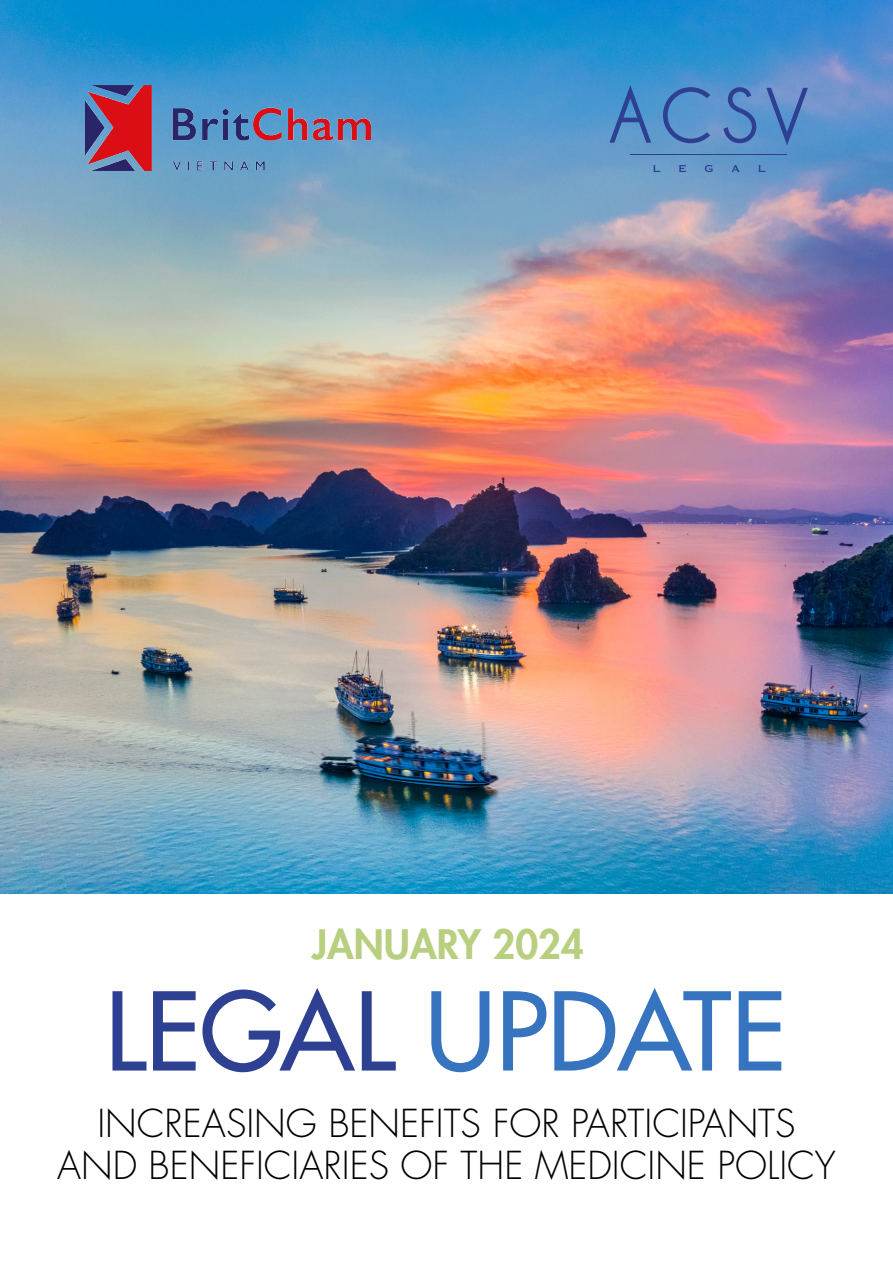
<style>
.page{position:relative;width:893px;height:1263px;background:#fff}
.page>*{position:absolute;margin:0;border:0;box-sizing:border-box;transform-origin:0 0}
.t1{font:500 105.15px "Elle Futura";color:#3674bf}
.t2{font:800 39.45px "Elle Futura";color:#b8cf7f}
.t3{font:300 37.5px "Elle Futura";color:#000}
.s1{color:#2e4092}
</style>
<div class="page">
<img style="left:0;top:0;width:893px;height:894px">
<svg style="left:609px;top:85px;width:42px;height:58px;background:#4883c0"></svg>
<svg style="left:663px;top:87px;width:47px;height:56px;background:#5084c1"></svg>
<svg style="left:723px;top:87px;width:33px;height:56px;background:#527ebd"></svg>
<svg style="left:766px;top:88px;width:42px;height:57px;background:#5683c1"></svg>
<svg style="left:653px;top:165px;width:7px;height:7px"></svg>
<svg style="left:679px;top:165px;width:7px;height:7px"></svg>
<svg style="left:705px;top:165px;width:8px;height:7px"></svg>
<svg style="left:732px;top:165px;width:8px;height:7px"></svg>
<svg style="left:758px;top:165px;width:7px;height:7px"></svg>
<hr style="left:630px;top:154px;width:157px;height:1px;background:#2e4092">
<img style="left:85px;top:85px;width:285px;height:86px">
<p class="t2" style="left:312px;top:913px;width:273px">JANUARY 2024</p>
<p class="t1" style="left:105px;top:952px;width:682px"><span class="s1">LEGAL</span> UPDATE</p>
<p class="t3" style="left:97px;top:1097px;width:700px">INCREASING BENEFITS FOR PARTICIPANTS</p>
<p class="t3" style="left:57px;top:1139px;width:780px">AND BENEFICIARIES OF THE MEDICINE POLICY</p>
</div>
